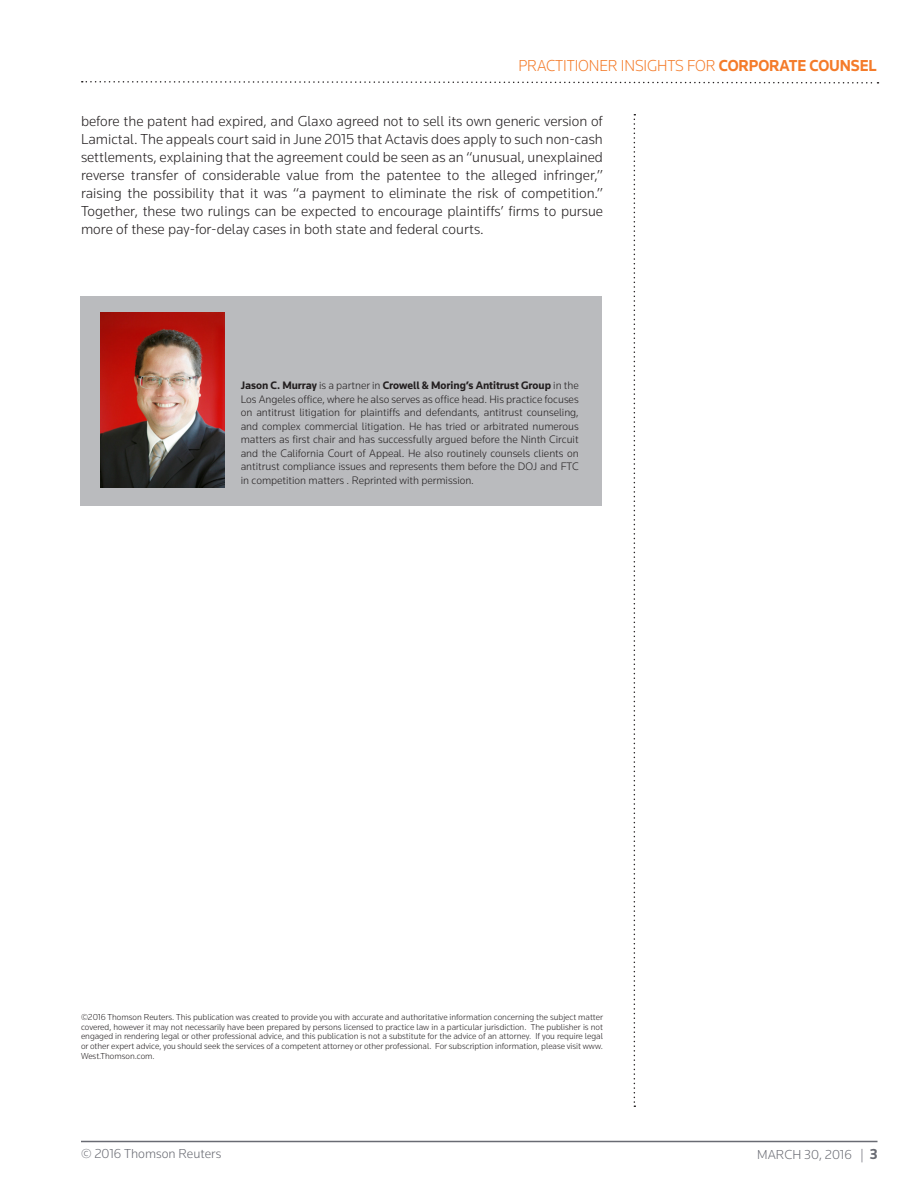
<style>
.page{position:relative;width:918px;height:1188px;background:#fff}
.page>*{position:absolute;margin:0;border:0;box-sizing:border-box;transform-origin:0 0}
.Header_L{font:300 16.5px "Knowledge";letter-spacing:-.01em;color:#f47b2a;scale:.95 1}
.ng-scope{font:300 15px/18px "Knowledge";color:#231f20;text-align:justify}
.t1{font:300 13.5px "Knowledge";color:#696b73}
.AB{font:300 11.25px/13.5px "Knowledge";color:#231f20;text-align:justify}
.t2{font:300 9px/9.9px "Knowledge";color:#231f20;text-align:justify}
.s1{font-weight:700}
.s2{font-weight:700;font-size:15px}
</style>
<div class="page">
<hr style="left:81px;top:1141px;width:797px;height:1px;background:#696b73">
<svg style="left:82px;top:81px;width:797px;height:3px"></svg>
<svg style="left:634px;top:114px;width:1px;height:993px"></svg>
<div style="left:80px;top:296px;width:522px;height:210px;background:#babbbe"></div>
<img style="left:101px;top:313px;width:123px;height:175px">
<p class="Header_L" style="left:518px;top:55px;width:379px">PRACTITIONER INSIGHTS FOR <span class="s1">CORPORATE COUNSEL</span></p>
<p class="ng-scope" style="left:81px;top:111px;width:524px">before the patent had expired, and Glaxo agreed not to sell its own generic version of Lamictal. The appeals court said in June 2015 that Actavis does apply to such non-cash settlements, explaining that the agreement could be seen as an “unusual, unexplained reverse transfer of considerable value from the patentee to the alleged infringer,” raising the possibility that it was “a payment to eliminate the risk of competition.” Together, these two rulings can be expected to encourage plaintiffs’ firms to pursue more of these pay-for-delay cases in both state and federal courts.</p>
<p class="AB" style="left:241px;top:378px;width:340px"><span class="s1">Jason C. Murray</span> is a partner in <span class="s1">Crowell &amp; Moring’s Antitrust Group</span> in the Los Angeles office, where he also serves as office head. His practice focuses on antitrust litigation for plaintiffs and defendants, antitrust counseling, and complex commercial litigation. He has tried or arbitrated numerous matters as first chair and has successfully argued before the Ninth Circuit and the California Court of Appeal. He also routinely counsels clients on antitrust compliance issues and represents them before the DOJ and FTC in competition matters . Reprinted with permission.</p>
<p class="t2" style="left:81px;top:1012px;width:524px">©2016 Thomson Reuters. This publication was created to provide you with accurate and authoritative information concerning the subject matter covered, however it may not necessarily have been prepared by persons licensed to practice law in a particular jurisdiction. The publisher is not engaged in rendering legal or other professional advice, and this publication is not a substitute for the advice of an attorney. If you require legal or other expert advice, you should seek the services of a competent attorney or other professional. For subscription information, please visit www.<br>West.Thomson.com.</p>
<p class="t1" style="left:81px;top:1145px;width:142px">© 2016 Thomson Reuters</p>
<p class="t1" style="left:757px;top:1146px;width:122px">MARCH 30, 2016 | <span class="s2">3</span></p>
</div>
